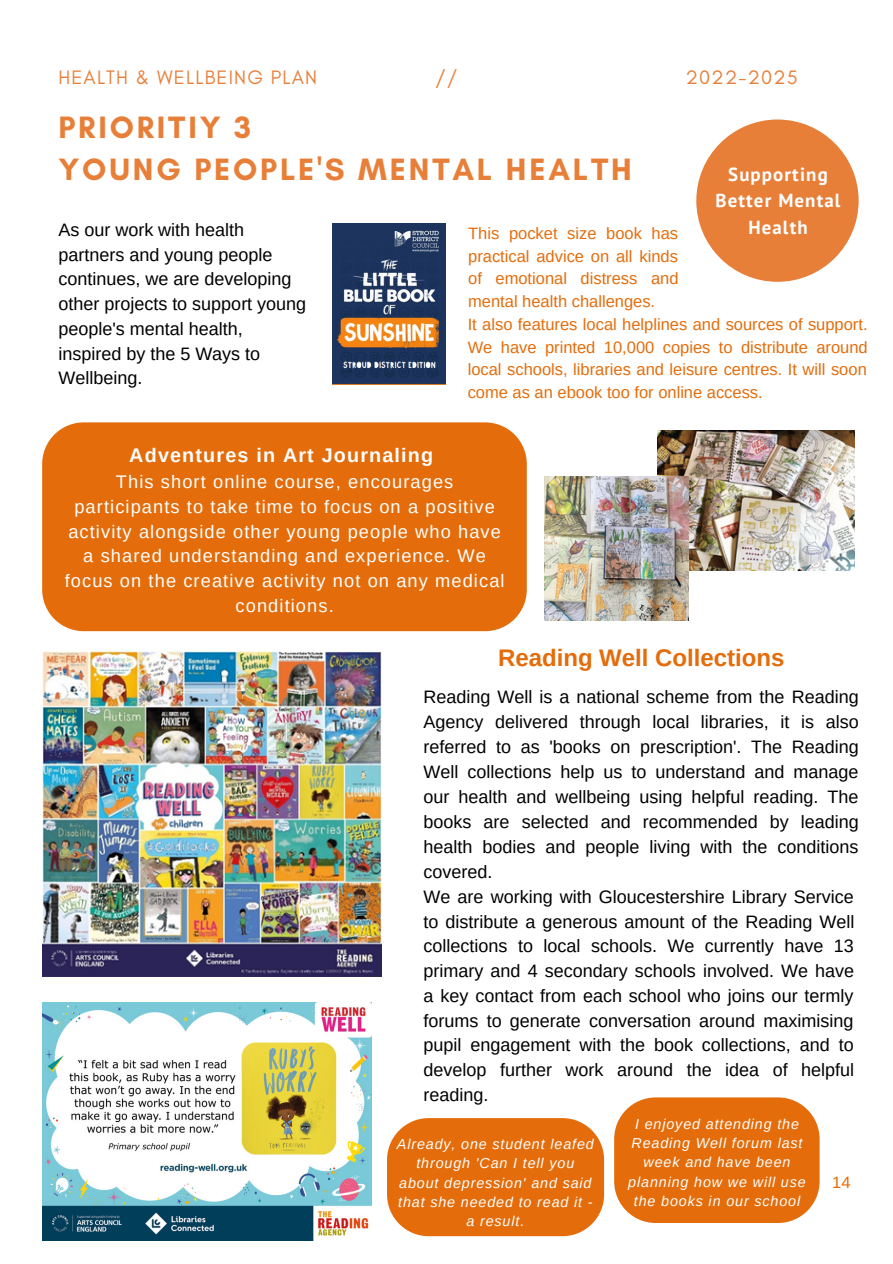
<style>
.page{position:relative;width:893px;height:1264px;background:#fff}
.page>*{position:absolute;margin:0;border:0;box-sizing:border-box;transform-origin:0 0}
.t1{font:700 31.5px "Glacial Indifference";letter-spacing:.09em;color:#e87f39}
.t2{font:700 24px "Arimo";color:#e46c0a}
.t3{font:19.8px "Glacial Indifference";letter-spacing:.06em;color:#e87f39}
.t4{font:700 19.8px "Arimo";letter-spacing:.06em;color:#fff}
.t5{font:700 18.9px/26.1px "PT Sans";letter-spacing:.06em;color:#fff;text-align:center}
.t6{font:18.3px/24.8px "Arimo";letter-spacing:.06em;color:#fff;text-align:center}
.t7{font:18px/24.9px "Arimo";color:#000}
.t8{font:16.5px/22.6px "Arimo";color:#e46c0a}
.t9{font:italic 14.4px/19.2px "Arimo";letter-spacing:.06em;color:#fff;text-align:center}
</style>
<div class="page">
<img style="left:332px;top:224px;width:114px;height:161px">
<img style="left:42px;top:1002px;width:329px;height:237px">
<div style="left:696px;top:119px;width:162px;height:163px;background:#e87f39;border-radius:50%"></div>
<div style="left:42px;top:422px;width:484px;height:209px;background:#e46c0a"></div>
<img style="left:657px;top:430px;width:197px;height:141px">
<img style="left:544px;top:476px;width:144px;height:144px">
<div style="left:614px;top:1097px;width:205px;height:125px;background:#e46c0a;border-radius:42px"></div>
<div style="left:387px;top:1118px;width:217px;height:118px;background:#e46c0a;border-radius:42px"></div>
<img style="left:42px;top:651px;width:340px;height:325px">
<p class="t3" style="left:58px;top:65px;width:260px">HEALTH &amp; WELLBEING PLAN</p>
<p class="t3" style="left:435px;top:65px;width:24px">//</p>
<p class="t3" style="left:686px;top:65px;width:113px">2022-2025</p>
<h1 class="t1" style="left:58px;top:108px;width:194px">PRIORITIY 3</h1>
<h1 class="t1" style="left:58px;top:150px;width:575px">YOUNG PEOPLE'S MENTAL HEALTH</h1>
<p class="t5" style="left:715px;top:161px;width:126px">Supporting<br>Better Mental<br>Health</p>
<p class="t7" style="left:58px;top:217px;width:249px">As our work with health partners and young people continues, we are developing other projects to support young people's mental health, inspired by the 5 Ways to<br>Wellbeing.</p>
<p class="t8" style="left:467px;top:222px;width:401px">This pocket size book has<br>practical advice on all kinds<br>of emotional distress and<br>mental health challenges.<br>It also features local helplines and sources of support.<br>We have printed 10,000 copies to distribute around local schools, libraries and leisure centres. It will soon come as an ebook too for online access.</p>
<p class="t4" style="left:129px;top:444px;width:305px">Adventures in Art Journaling</p>
<p class="t6" style="left:65px;top:469px;width:441px">This short online course, encourages participants to take time to focus on a positive activity alongside other young people who have a shared understanding and experience. We focus on the creative activity not on any medical conditions.</p>
<h2 class="t2" style="left:498px;top:644px;width:288px">Reading Well Collections</h2>
<p class="t7" style="left:423px;top:684px;width:437px">Reading Well is a national scheme from the Reading Agency delivered through local libraries, it is also referred to as 'books on prescription'. The Reading Well collections help us to understand and manage our health and wellbeing using helpful reading. The books are selected and recommended by leading health bodies and people living with the conditions covered.<br>We are working with Gloucestershire Library Service to distribute a generous amount of the Reading Well collections to local schools. We currently have 13 primary and 4 secondary schools involved. We have a key contact from each school who joins our termly forums to generate conversation around maximising pupil engagement with the book collections, and to develop further work around the idea of helpful reading.</p>
<p class="t9" style="left:397px;top:1134px;width:198px">Already, one student leafed through 'Can I tell you about depression' and said that she needed to read it - a result.</p>
<p class="t9" style="left:628px;top:1114px;width:179px">I enjoyed attending the<br>Reading Well forum last week and have been planning how we will use the books in our school</p>
<p class="t8" style="left:832px;top:1171px;width:20px">14</p>
</div>
